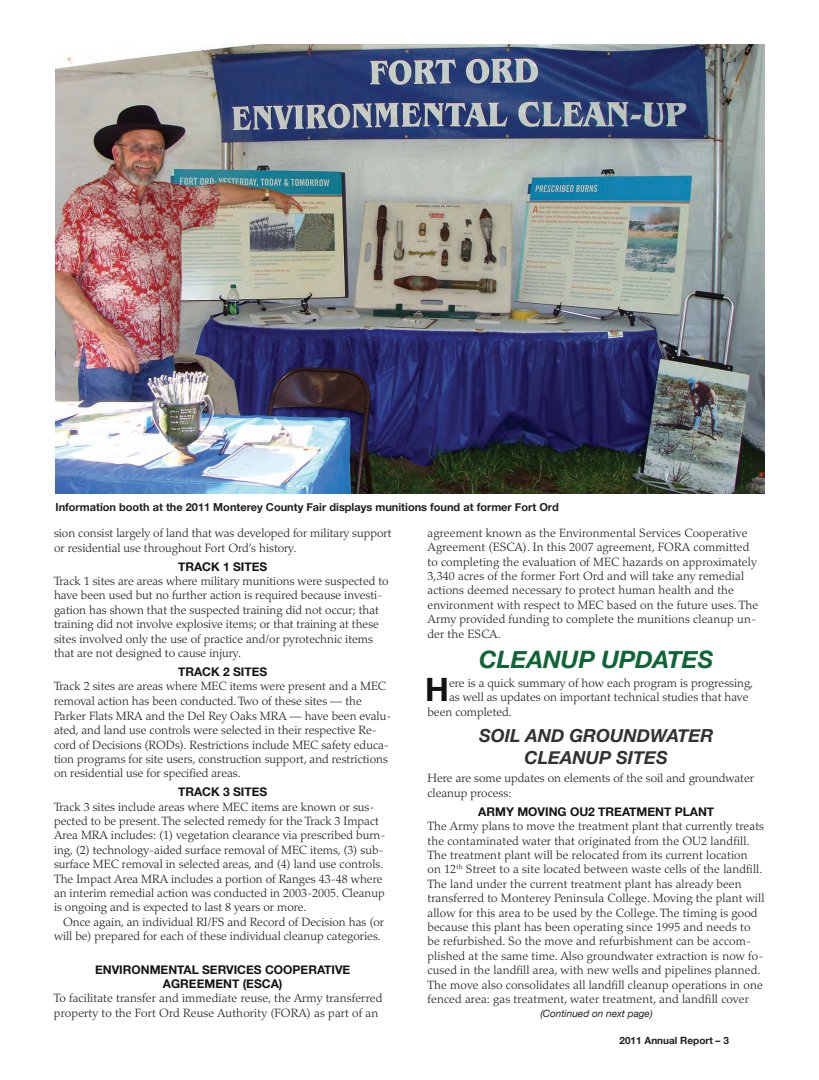
<style>
.page{position:relative;width:819px;height:1080px;background:#fff}
.page>*{position:absolute;margin:0;border:0;box-sizing:border-box;transform-origin:0 0}
.Body_text_no_indent{font:700 32.2px "Helvetica Neue";color:#141313}
.Head_24{font:italic 700 24px "Helvetica Neue";color:#0f6536}
.Head_18{font:italic 700 18px/21.6px "Helvetica Neue";color:#313232;text-align:center}
.Body_text_no_indent-2{font:300 12px/14.4px "Palatino";color:#231f20}
.Body_text{font:300 12px/14.4px "Palatino";color:#231f20;text-align:right}
.Head_12{font:700 12px/14.4px "Helvetica Neue";color:#141313;text-align:center}
.t1{font:700 11px "Helvetica Neue";color:#231f20}
.t2{font:italic 10px "Helvetica Neue";color:#231f20}
.Page_Number{font:700 10px "Helvetica Neue";color:#231f20}
</style>
<div class="page">
<img style="left:55px;top:45px;width:710px;height:448px">
<p class="t1" style="left:55px;top:497px;width:505px">Information booth at the 2011 Monterey County Fair displays munitions found at former Fort Ord</p>
<p class="Body_text_no_indent-2" style="left:54px;top:526px;width:339px">sion consist largely of land that was developed for military support or residential use throughout Fort Ord’s history.</p>
<p class="Head_12" style="left:178px;top:559px;width:91px">TRACK 1 SITES</p>
<p class="Body_text_no_indent-2" style="left:54px;top:574px;width:336px">Track 1 sites are areas where military munitions were suspected to have been used but no further action is required because investi&shy;gation has shown that the suspected training did not occur; that training did not involve explosive items; or that training at these sites involved only the use of practice and/or pyrotechnic items that are not designed to cause injury.</p>
<p class="Head_12" style="left:178px;top:664px;width:91px">TRACK 2 SITES</p>
<p class="Body_text_no_indent-2" style="left:54px;top:679px;width:339px">Track 2 sites are areas where MEC items were present and a MEC removal action has been conducted. Two of these sites — the Parker Flats MRA and the Del Rey Oaks MRA — have been evalu&shy;ated, and land use controls were selected in their respective Re&shy;cord of Decisions (RODs). Restrictions include MEC safety educa&shy;tion programs for site users, construction support, and restrictions on residential use for specified areas.</p>
<p class="Head_12" style="left:178px;top:784px;width:91px">TRACK 3 SITES</p>
<p class="Body_text_no_indent-2" style="left:54px;top:800px;width:333px">Track 3 sites include areas where MEC items are known or sus&shy;pected to be present. The selected remedy for the Track 3 Impact Area MRA includes: (1) vegetation clearance via prescribed burn&shy;ing, (2) technology-aided surface removal of MEC items, (3) sub&shy;surface MEC removal in selected areas, and (4) land use controls.<br>The Impact Area MRA includes a portion of Ranges 43-48 where an interim remedial action was conducted in 2003-2005. Cleanup is ongoing and is expected to last 8 years or more.</p>
<p class="Body_text" style="left:54px;top:915px;width:332px">Once again, an individual RI/FS and Record of Decision has (or will be) prepared for each of these individual cleanup categories.</p>
<p class="Head_12" style="left:95px;top:961px;width:257px">ENVIRONMENTAL SERVICES COOPERATIVE<br>AGREEMENT (ESCA)</p>
<p class="Body_text_no_indent-2" style="left:54px;top:991px;width:330px">To facilitate transfer and immediate reuse, the Army transferred property to the Fort Ord Reuse Authority (FORA) as part of an</p>
<p class="Body_text_no_indent-2" style="left:427px;top:526px;width:332px">agreement known as the Environmental Services Cooperative Agreement (ESCA). In this 2007 agreement, FORA committed to completing the evaluation of MEC hazards on approximately 3,340 acres of the former Fort Ord and will take any remedial actions deemed necessary to protect human health and the environment with respect to MEC based on the future uses. The Army provided funding to complete the munitions cleanup un&shy;der the ESCA.</p>
<p class="Head_24" style="left:479px;top:640px;width:236px">CLEANUP UPDATES</p>
<p class="Body_text_no_indent" style="left:425px;top:661px;width:25px">H</p>
<p class="Body_text_no_indent-2" style="left:449px;top:676px;width:306px">ere is a quick summary of how each program is progressing,</p>
<p class="Body_text_no_indent-2" style="left:449px;top:690px;width:301px">as well as updates on important technical studies that have</p>
<p class="Body_text_no_indent-2" style="left:428px;top:705px;width:86px">been completed.</p>
<p class="Head_18" style="left:479px;top:725px;width:236px">SOIL AND GROUNDWATER<br>CLEANUP SITES</p>
<p class="Body_text_no_indent-2" style="left:428px;top:771px;width:328px">Here are some updates on elements of the soil and groundwater cleanup process:</p>
<p class="Head_12" style="left:478px;top:804px;width:238px">ARMY MOVING OU2 TREATMENT PLANT</p>
<p class="Body_text_no_indent-2" style="left:427px;top:819px;width:339px">The Army plans to move the treatment plant that currently treats the contaminated water that originated from the OU2 landfill.<br>The treatment plant will be relocated from its current location<br>on 12<sup>th</sup> Street to a site located between waste cells of the landfill.<br>The land under the current treatment plant has already been transferred to Monterey Peninsula College. Moving the plant will allow for this area to be used by the College. The timing is good because this plant has been operating since 1995 and needs to be refurbished. So the move and refurbishment can be accom&shy;plished at the same time. Also groundwater extraction is now fo&shy;cused in the landfill area, with new wells and pipelines planned.<br>The move also consolidates all landfill cleanup operations in one fenced area: gas treatment, water treatment, and landfill cover</p>
<p class="t2" style="left:540px;top:1005px;width:114px">(Continued on next page)</p>
<p class="Page_Number" style="left:620px;top:1031px;width:111px">2011 Annual Report – 3</p>
</div>
